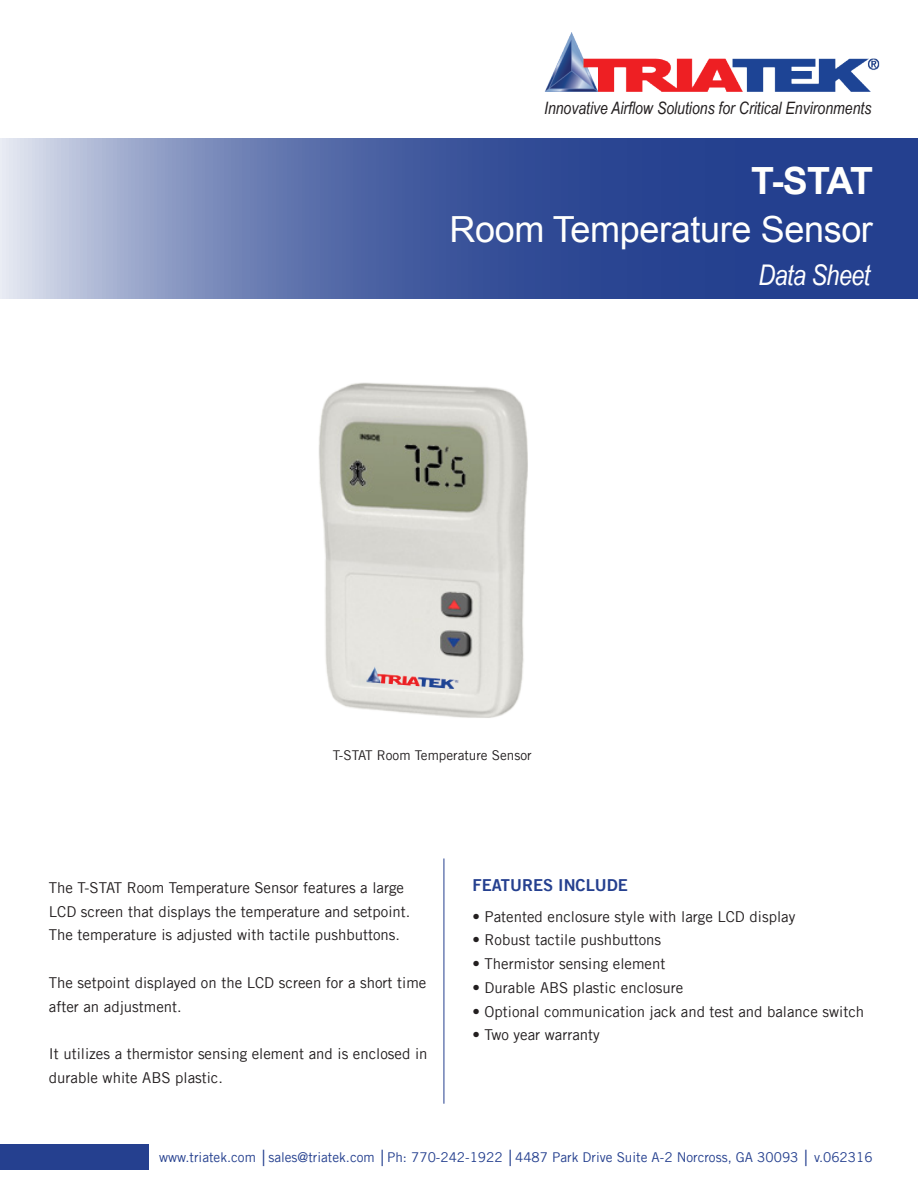
<style>
.page{position:relative;width:918px;height:1188px;background:#fff}
.page>*{position:absolute;margin:0;border:0;box-sizing:border-box;transform-origin:0 0}
.t1{font:700 37.5px "Arial";color:#fffffd}
.t2{font:36px "Arial";letter-spacing:-.01em;color:#fffffd}
.t3{font:italic 28.5px "Arial Narrow";letter-spacing:-.02em;color:#fff}
.t4{font:italic 17.1px "Arial Narrow";color:#231f20}
.t5{font:16.5px "Trade Gothic LT Bold Two";color:#25408f}
.t6{font:15px/23.7px "Trade Gothic LT";color:#231f20}
.t7{font:13.5px "Trade Gothic LT";color:#25408f}
.t8{font:13.5px "Trade Gothic LT";color:#231f20}
.s1{font-family:"Arial Narrow"}
</style>
<div class="page">
<img style="left:545px;top:33px;width:334px;height:58px">
<svg style="left:0;top:138px;width:918px;height:160px;background:#556ba8"></svg>
<hr style="left:444px;top:858px;width:1px;height:246px;background:#253f8e">
<div style="left:0;top:1144px;width:149px;height:26px;background:#25408f"></div>
<img style="left:319px;top:382px;width:209px;height:336px">
<img style="left:367px;top:666px;width:92px;height:23px">
<p class="t4" style="left:544px;top:96px;width:329px">Innovative Airflow Solutions for Critical Environments</p>
<p class="t1" style="left:751px;top:156px;width:123px">T-STAT</p>
<p class="t2" style="left:449px;top:206px;width:425px">Room Temperature Sensor</p>
<p class="t3" style="left:759px;top:255px;width:113px">Data Sheet</p>
<p class="t8" style="left:333px;top:747px;width:200px">T-STAT Room Temperature Sensor</p>
<p class="t6" style="left:49px;top:876px;width:363px">The T-STAT Room Temperature Sensor features a large<br>LCD screen that displays the temperature and setpoint.<br>The temperature is adjusted with tactile pushbuttons.</p>
<p class="t6" style="left:49px;top:970px;width:379px">The setpoint displayed on the LCD screen for a short time after an adjustment.</p>
<p class="t6" style="left:49px;top:1042px;width:380px">It utilizes a thermistor sensing element and is enclosed in durable white ABS plastic.</p>
<p class="t5" style="left:473px;top:875px;width:157px">FEATURES INCLUDE</p>
<p class="t6" style="left:473px;top:904px;width:324px">• Patented enclosure style with large LCD display</p>
<p class="t6" style="left:473px;top:928px;width:190px">• Robust tactile pushbuttons</p>
<p class="t6" style="left:473px;top:952px;width:194px">• Thermistor sensing element</p>
<p class="t6" style="left:473px;top:975px;width:212px">• Durable ABS plastic enclosure</p>
<p class="t6" style="left:473px;top:999px;width:393px">• Optional communication jack and test and balance switch</p>
<p class="t6" style="left:473px;top:1023px;width:129px">• Two year warranty</p>
<p class="t7" style="left:159px;top:1149px;width:715px">www.triatek.com <span class="s1">│</span>sales@triatek.com <span class="s1">│</span>Ph: 770-242-1922 <span class="s1">│</span>4487 Park Drive Suite A-2 Norcross, GA 30093 <span class="s1">│</span> v.062316</p>
</div>
